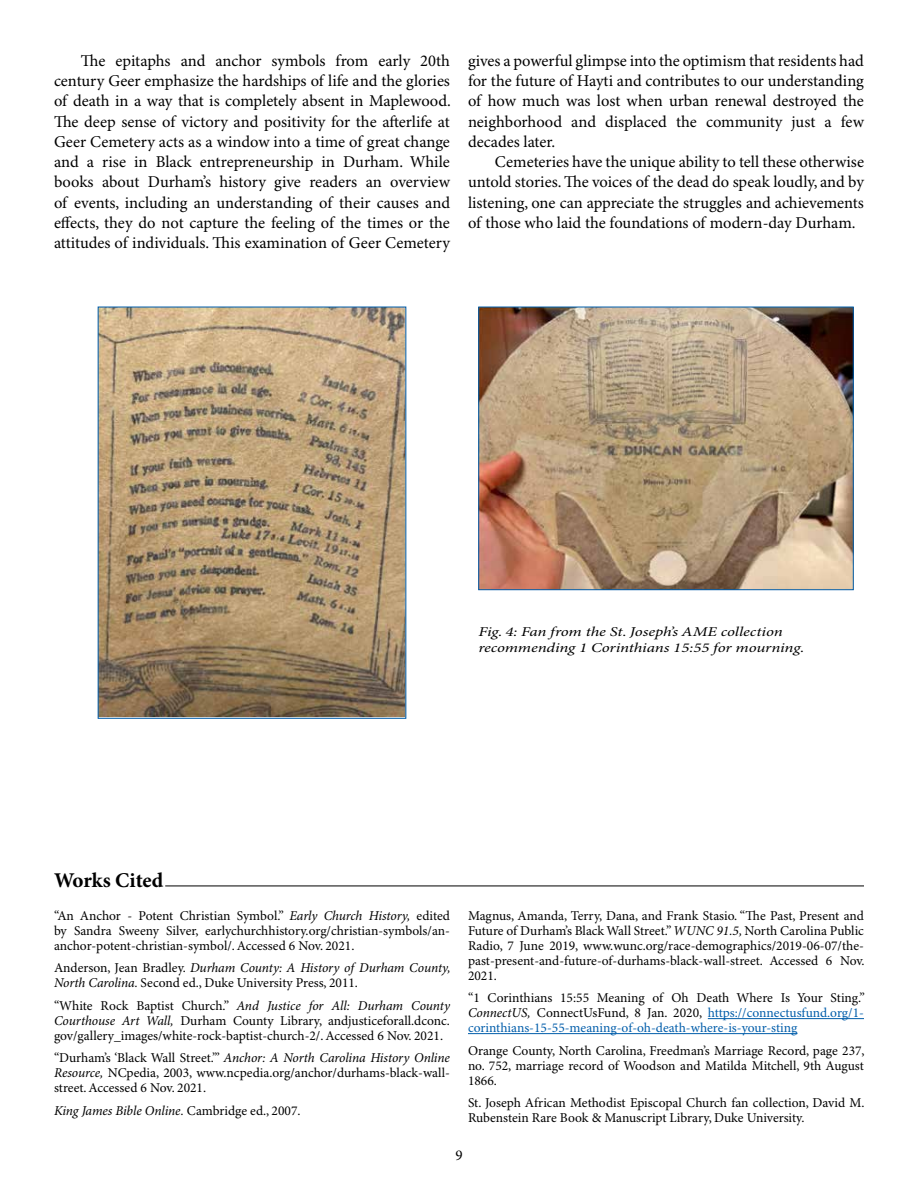
<style>
.page{position:relative;width:918px;height:1188px;background:#fff}
.page>*{position:absolute;margin:0;border:0;box-sizing:border-box;transform-origin:0 0}
.t1{font:700 21px "Minion Pro";letter-spacing:-.005em;color:#000}
.t2{font:16.5px/20.2px "Minion Pro";color:#000;text-align:justify}
.t3{font:15px "Minion Pro";color:#000}
.t4{font:13.5px/15px "Minion Pro";color:#000;text-align:justify}
.t5{font:13.5px/15px "Minion Pro";letter-spacing:-.005em;color:#005daa;text-align:justify}
.t6{font:italic 13.5px/16.2px "Minion Pro";letter-spacing:-.01em;color:#000;scale:1.25 1}
.t7{font:italic 13.5px "Minion Pro";letter-spacing:-.01em;color:#000}
.s1{font-style:italic}
.s2{font-style:normal}
.s3{color:#000}
.s4{font-style:italic;color:#000}
</style>
<div class="page">
<hr style="left:165px;top:886px;width:699px;height:1px;background:#000">
<hr style="left:708px;top:1018px;width:156px;height:1px;background:#005daa">
<hr style="left:468px;top:1033px;width:329px;height:1px;background:#005daa">
<img style="left:100px;top:309px;width:304px;height:408px">
<div style="left:98px;top:307px;width:308px;height:412px;border:1px solid #005daa"></div>
<img style="left:480px;top:309px;width:372px;height:279px">
<div style="left:478px;top:307px;width:376px;height:283px;border:1px solid #005daa"></div>
<p class="t2" style="left:54px;top:51px;width:398px;text-indent:27px">The epitaphs and anchor symbols from early 20th century Geer emphasize the hardships of life and the glories of death in a way that is completely absent in Maplewood.<br>The deep sense of victory and positivity for the afterlife at Geer Cemetery acts as a window into a time of great change and a rise in Black entrepreneurship in Durham. While books about Durham’s history give readers an overview of events, including an understanding of their causes and effects, they do not capture the feeling of the times or the attitudes of individuals. This examination of Geer Cemetery</p>
<p class="t2" style="left:468px;top:51px;width:397px">gives a powerful glimpse into the optimism that residents had for the future of Hayti and contributes to our understanding of how much was lost when urban renewal destroyed the neighborhood and displaced the community just a few decades later.</p>
<p class="t2" style="left:468px;top:152px;width:398px;text-indent:27px">Cemeteries have the unique ability to tell these otherwise untold stories. The voices of the dead do speak loudly, and by listening, one can appreciate the struggles and achievements of those who laid the foundations of modern-day Durham.</p>
<p class="t6" style="left:478px;top:624px;width:262px">Fig. 4: Fan from the St. Joseph’s AME collection recommending 1 Corinthians 15:55 for mourning.</p>
<h1 class="t1" style="left:54px;top:868px;width:111px">Works Cited</h1>
<p class="t4" style="left:54px;top:909px;width:398px">“An Anchor - Potent Christian Symbol.” <span class="s1">Early Church History,</span> edited by Sandra Sweeny Silver, earlychurchhistory.org/christian-symbols/an&shy;anchor-potent-christian-symbol/. Accessed 6 Nov. 2021.</p>
<p class="t4" style="left:54px;top:961px;width:398px">Anderson, Jean Bradley. <span class="s1">Durham County: A History of Durham County,<br>North Carolina.</span> Second ed., Duke University Press, 2011.</p>
<p class="t4" style="left:54px;top:999px;width:398px">“White Rock Baptist Church.” <span class="s1">And Justice for All: Durham County Courthouse Art Wall,</span> Durham County Library, andjusticeforall.dconc. gov/gallery_images/white-rock-baptist-church-2/. Accessed 6 Nov. 2021.</p>
<p class="t4" style="left:54px;top:1051px;width:398px">“Durham’s ‘Black Wall Street.’” <span class="s1">Anchor: A North Carolina History Online Resource,</span> NCpedia, 2003, www.ncpedia.org/anchor/durhams-black-wall&shy;street. Accessed 6 Nov. 2021.</p>
<p class="t7" style="left:54px;top:1102px;width:248px">King James Bible Online. <span class="s2">Cambridge ed., 2007.</span></p>
<p class="t4" style="left:468px;top:909px;width:398px">Magnus, Amanda, Terry, Dana, and Frank Stasio. “The Past, Present and Future of Durham’s Black Wall Street.” <span class="s1">WUNC 91.5,</span> North Carolina Public Radio, 7 June 2019, www.wunc.org/race-demographics/2019-06-07/the&shy;past-present-and-future-of-durhams-black-wall-street. Accessed 6 Nov.<br>2021.</p>
<p class="t5" style="left:468px;top:991px;width:398px"><span class="s3">“1 Corinthians 15:55 Meaning of Oh Death Where Is Your Sting.” </span><span class="s4">ConnectUS,</span> <span class="s3">ConnectUsFund, 8 Jan. 2020,</span> https://connectusfund.org/1- corinthians-15-55-meaning-of-oh-death-where-is-your-sting</p>
<p class="t4" style="left:468px;top:1044px;width:398px">Orange County, North Carolina, Freedman’s Marriage Record, page 237, no. 752, marriage record of Woodson and Matilda Mitchell, 9th August 1866.</p>
<p class="t4" style="left:468px;top:1096px;width:398px">St. Joseph African Methodist Episcopal Church fan collection, David M.<br>Rubenstein Rare Book &amp; Manuscript Library, Duke University.</p>
<p class="t3" style="left:455px;top:1146px;width:9px">9</p>
</div>
